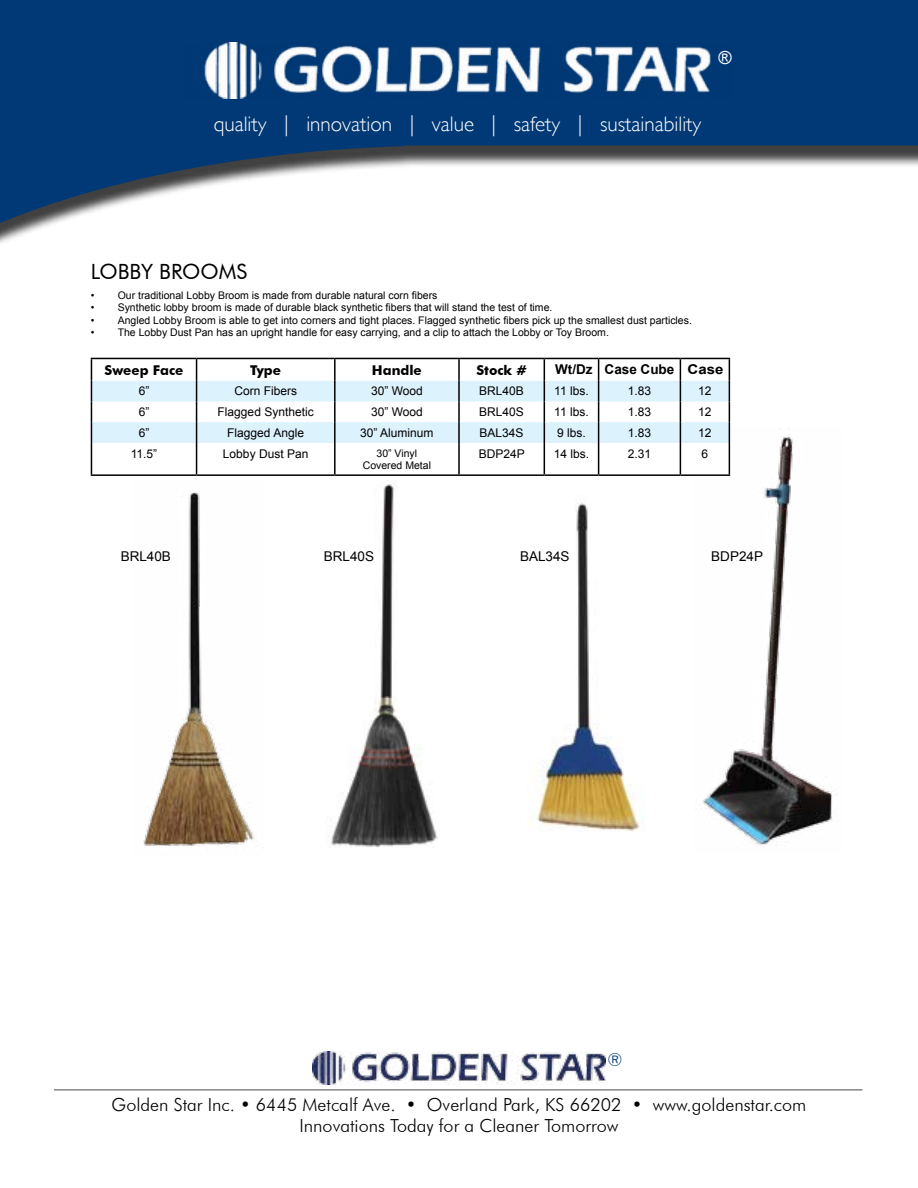
<style>
.page{position:relative;width:918px;height:1188px;background:#fff}
.page>*{position:absolute;margin:0;border:0;box-sizing:border-box;transform-origin:0 0}
.t1{font:300 21px "Gill Sans";color:#fff}
.t2{font:21px "Futura BT";color:#000}
.t3{font:300 18px/21.6px "Futura BT";color:#000;text-align:center}
.t4{font:18px "Arial";color:#fff}
.t5{font:300 18px "Futura BT";color:#003976}
.t6{font:700 13.5px "Futura BT";color:#000}
.t7{font:13.5px "Arial";color:#000}
.t8{font:700 13.5px "Arial";color:#000}
.t9{font:12px "Arial";color:#000}
.t10{font:10.5px/12.6px "Arial";color:#000;text-align:center}
</style>
<div class="page">
<svg style="left:0;top:0;width:918px;height:243px;fill:#003976"></svg>
<img style="left:184px;top:42px;width:547px;height:56px">
<hr style="left:54px;top:1089px;width:808px;height:2px;background:#848688">
<img style="left:312px;top:1052px;width:294px;height:32px">
<img style="left:331px;top:483px;width:107px;height:364px">
<img style="left:527px;top:503px;width:113px;height:328px">
<img style="left:702px;top:427px;width:135px;height:419px">
<img style="left:143px;top:491px;width:111px;height:356px">
<svg style="left:92px;top:443px;width:637px;height:31px"></svg>
<hr style="left:91px;top:443px;width:1px;height:31px;background:#000">
<hr style="left:196px;top:443px;width:1px;height:31px;background:#000">
<hr style="left:334px;top:443px;width:2px;height:31px;background:#000">
<hr style="left:458px;top:443px;width:2px;height:31px;background:#000">
<hr style="left:544px;top:443px;width:1px;height:31px;background:#000">
<hr style="left:598px;top:443px;width:1px;height:31px;background:#000">
<hr style="left:680px;top:443px;width:1px;height:31px;background:#000">
<hr style="left:91px;top:474px;width:106px;height:2px;background:#000">
<hr style="left:197px;top:474px;width:138px;height:2px;background:#000">
<hr style="left:335px;top:474px;width:124px;height:2px;background:#000">
<hr style="left:459px;top:474px;width:85px;height:2px;background:#000">
<hr style="left:544px;top:474px;width:55px;height:2px;background:#000">
<hr style="left:599px;top:474px;width:81px;height:2px;background:#000">
<hr style="left:680px;top:474px;width:50px;height:2px;background:#000">
<svg style="left:91px;top:358px;width:639px;height:85px"></svg>
<hr style="left:729px;top:443px;width:1px;height:31px;background:#000">
<h2 class="t4" style="left:719px;top:45px;width:15px">®</h2>
<h1 class="t1" style="left:214px;top:112px;width:489px">quality | innovation | value | safety | sustainability</h1>
<h1 class="t2" style="left:91px;top:259px;width:158px">LOBBY BROOMS</h1>
<p class="t10" style="left:91px;top:289px;width:348px">• Our traditional Lobby Broom is made from durable natural corn fibers</p>
<p class="t10" style="left:91px;top:301px;width:463px">• Synthetic lobby broom is made of durable black synthetic fibers that will stand the test of time.</p>
<p class="t10" style="left:91px;top:314px;width:603px">• Angled Lobby Broom is able to get into corners and tight places. Flagged synthetic fibers pick up the smallest dust particles.</p>
<p class="t10" style="left:91px;top:327px;width:520px">• The Lobby Dust Pan has an upright handle for easy carrying, and a clip to attach the Lobby or Toy Broom.</p>
<p class="t6" style="left:104px;top:362px;width:81px">Sweep Face</p>
<p class="t6" style="left:250px;top:362px;width:32px">Type</p>
<p class="t6" style="left:372px;top:362px;width:51px">Handle</p>
<p class="t6" style="left:476px;top:362px;width:52px">Stock #</p>
<p class="t8" style="left:555px;top:361px;width:170px">Wt/Dz Case Cube Case</p>
<p class="t9" style="left:139px;top:383px;width:12px">6”</p>
<p class="t9" style="left:234px;top:383px;width:64px">Corn Fibers</p>
<p class="t9" style="left:371px;top:383px;width:53px">30” Wood</p>
<p class="t9" style="left:479px;top:383px;width:46px">BRL40B</p>
<p class="t9" style="left:554px;top:383px;width:36px">11 lbs.</p>
<p class="t9" style="left:628px;top:383px;width:25px">1.83</p>
<p class="t9" style="left:698px;top:383px;width:15px">12</p>
<p class="t9" style="left:139px;top:404px;width:12px">6”</p>
<p class="t9" style="left:218px;top:404px;width:98px">Flagged Synthetic</p>
<p class="t9" style="left:371px;top:404px;width:53px">30” Wood</p>
<p class="t9" style="left:479px;top:404px;width:45px">BRL40S</p>
<p class="t9" style="left:554px;top:404px;width:36px">11 lbs.</p>
<p class="t9" style="left:628px;top:404px;width:25px">1.83</p>
<p class="t9" style="left:698px;top:404px;width:15px">12</p>
<p class="t9" style="left:139px;top:425px;width:12px">6”</p>
<p class="t9" style="left:227px;top:425px;width:78px">Flagged Angle</p>
<p class="t9" style="left:360px;top:425px;width:75px">30” Aluminum</p>
<p class="t9" style="left:480px;top:425px;width:44px">BAL34S</p>
<p class="t9" style="left:557px;top:425px;width:30px">9 lbs.</p>
<p class="t9" style="left:628px;top:425px;width:25px">1.83</p>
<p class="t9" style="left:698px;top:425px;width:15px">12</p>
<p class="t9" style="left:131px;top:446px;width:28px">11.5”</p>
<p class="t9" style="left:223px;top:446px;width:87px">Lobby Dust Pan</p>
<p class="t10" style="left:363px;top:447px;width:70px">30” Vinyl<br>Covered Metal</p>
<p class="t9" style="left:479px;top:446px;width:46px">BDP24P</p>
<p class="t9" style="left:554px;top:446px;width:37px">14 lbs.</p>
<p class="t9" style="left:628px;top:446px;width:25px">2.31</p>
<p class="t9" style="left:702px;top:446px;width:8px">6</p>
<p class="t7" style="left:121px;top:547px;width:52px">BRL40B</p>
<p class="t7" style="left:324px;top:547px;width:52px">BRL40s</p>
<p class="t7" style="left:520px;top:547px;width:51px">bal34s</p>
<p class="t7" style="left:711px;top:548px;width:53px">bdp24p</p>
<h2 class="t5" style="left:608px;top:1048px;width:16px">®</h2>
<h2 class="t3" style="left:112px;top:1093px;width:696px">Golden Star Inc. • 6445 Metcalf Ave. • Overland Park, KS 66202 • www.goldenstar.com<br>Innovations Today for a Cleaner Tomorrow</h2>
</div>
